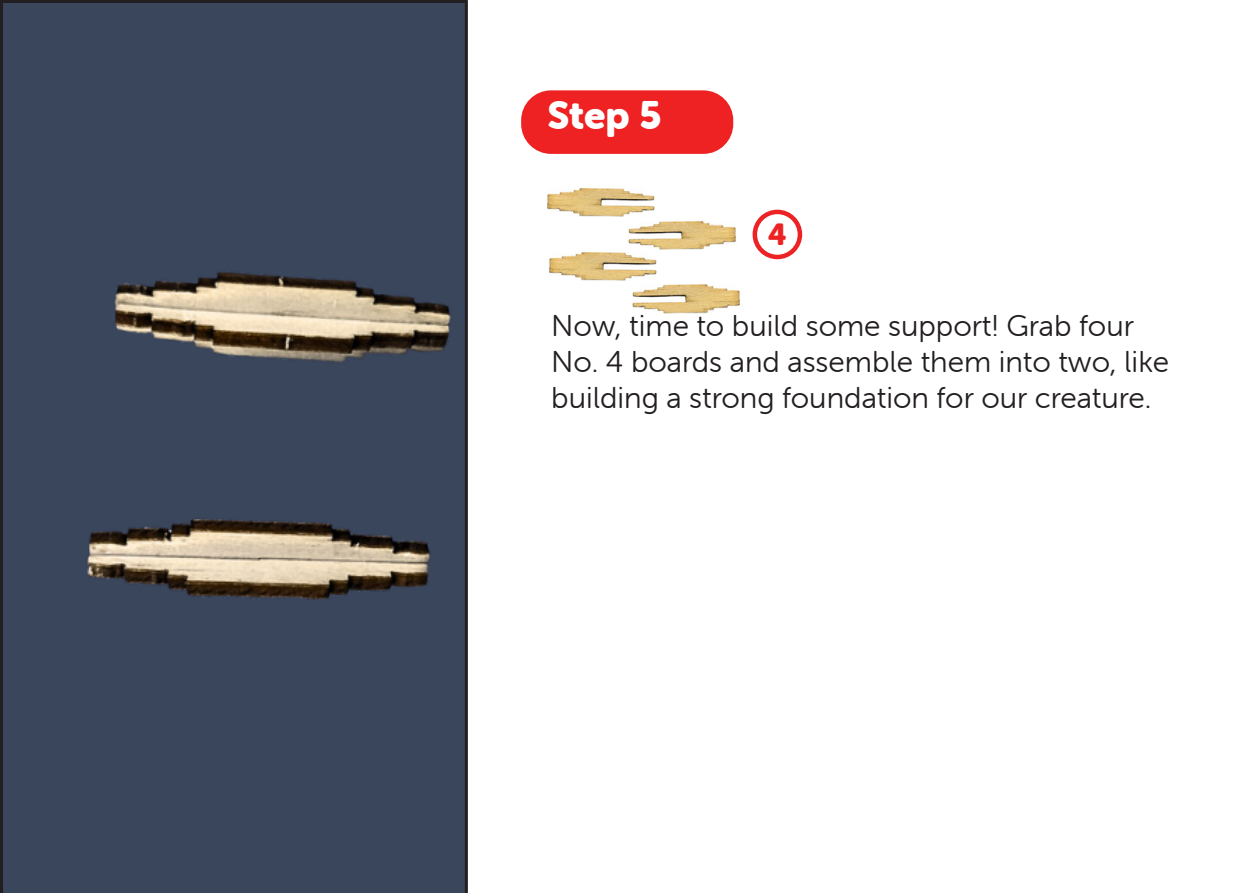
<style>
.page{position:relative;width:1259px;height:893px;background:#fff}
.page>*{position:absolute;margin:0;border:0;box-sizing:border-box;transform-origin:0 0}
.t1{font:39px "Museo Sans Rounded 900";color:#fff}
.t2{font:30px/36px "Museo Sans Rounded 300";color:#231f20}
.t3{font:30px "Museo Sans Rounded 900";color:#ed2224}
</style>
<div class="page">
<div style="left:521px;top:90px;width:212px;height:64px;background:#ee2123;border-radius:30px"></div>
<div style="left:0;top:0;width:468px;height:893px;background:#3a465c"></div>
<div style="left:752px;top:210px;width:50px;height:49px;border:4px solid #ed2224;border-radius:50%"></div>
<img style="left:547px;top:188px;width:108px;height:28px">
<img style="left:549px;top:252px;width:108px;height:28px">
<img style="left:628px;top:221px;width:108px;height:28px">
<img style="left:632px;top:284px;width:108px;height:29px">
<img style="left:62px;top:259px;width:406px;height:354px">
<p class="t1" style="left:547px;top:93px;width:116px">Step 5</p>
<p class="t3" style="left:768px;top:217px;width:20px">4</p>
<p class="t2" style="left:551px;top:308px;width:619px">Now, time to build some support! Grab four<br>No. 4 boards and assemble them into two, like building a strong foundation for our creature.</p>
</div>
